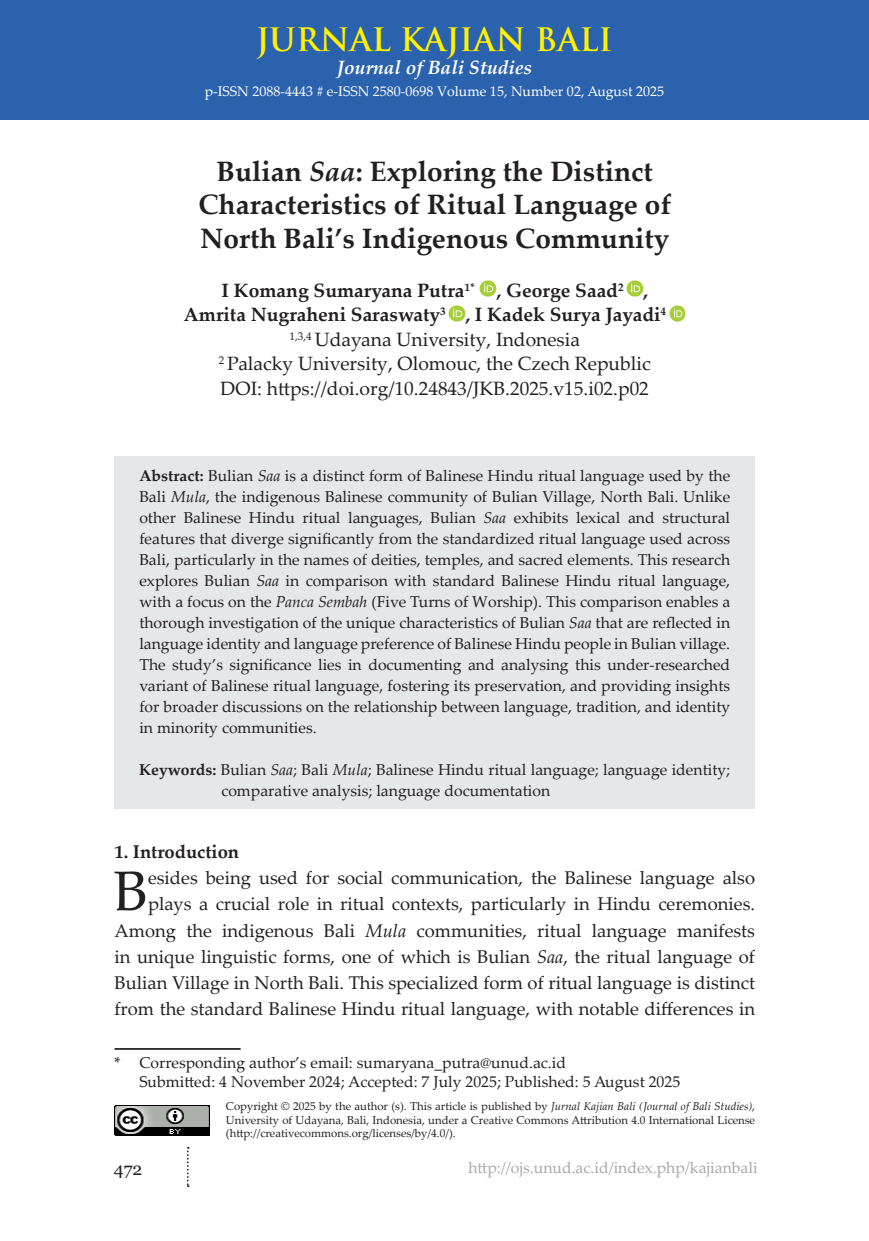
<style>
.page{position:relative;width:869px;height:1241px;background:#fff}
.page>*{position:absolute;margin:0;border:0;box-sizing:border-box;transform-origin:0 0}
.t1{font:56px "Palatino Linotype";color:#231f20}
.t2{font:700 31.5px "Trajan Pro";color:#fff101}
.t3{font:700 28px "Palatino Linotype";color:#231f20}
.Heading_1{font:19.25px "Palatino Linotype";color:#231f20}
.t4{font:700 19.25px "Palatino Linotype";color:#231f20}
.t5{font:italic 700 19.25px "Palatino Linotype";color:#fff}
.t6{font:18.38px/26.2px "Palatino Linotype";color:#231f20;text-align:right}
.Heading_1-2{font:700 18.38px "Palatino Linotype";color:#231f20}
.t7{font:17.5px "Georgia";color:#231f20}
.Heading_1-3{font:15.75px/21px "Palatino Linotype";color:#231f20;text-align:justify}
.t8{font:15.75px "Palatino Linotype";color:#a8a9ad}
.t9{font:14px "Palatino Linotype";color:#fff}
.t10{font:11.38px/13.7px "Palatino Linotype";color:#231f20;text-align:justify}
.s1{font-style:italic}
.s2{font-weight:700}
</style>
<div class="page">
<svg style="left:187px;top:1147px;width:2px;height:39px"></svg>
<div style="left:0;top:0;width:868px;height:119px;background:#2b62ae"></div>
<div style="left:114px;top:456px;width:640px;height:353px;background:#e6e7e9"></div>
<img style="left:479px;top:280px;width:17px;height:17px">
<img style="left:626px;top:280px;width:16px;height:17px">
<img style="left:448px;top:305px;width:17px;height:16px">
<img style="left:669px;top:305px;width:16px;height:16px">
<hr style="left:114px;top:1047px;width:126px;height:2px;background:#231f20">
<img style="left:114px;top:1105px;width:95px;height:30px">
<h2 class="t2" style="left:256px;top:20px;width:358px">JURNAL KAJIAN BALI</h2>
<p class="t5" style="left:336px;top:53px;width:197px">Journal of Bali Studies</p>
<p class="t9" style="left:205px;top:82px;width:460px">p-ISSN 2088-4443 # e-ISSN 2580-0698 Volume 15, Number 02, August 2025</p>
<p class="t3" style="left:216px;top:151px;width:437px">Bulian <span class="s1">Saa</span>: Exploring the Distinct</p>
<p class="t3" style="left:198px;top:185px;width:474px">Characteristics of Ritual Language of</p>
<p class="t3" style="left:200px;top:218px;width:470px">North Bali’s Indigenous Community</p>
<p class="t4" style="left:221px;top:276px;width:427px">I Komang Sumaryana Putra<sup>1*</sup> , George Saad<sup>2</sup> ,</p>
<p class="t4" style="left:184px;top:301px;width:483px">Amrita Nugraheni Saraswaty<sup>3</sup> , I Kadek Surya Jayadi<sup>4</sup></p>
<p class="Heading_1" style="left:289px;top:325px;width:292px"><sup>1,3,4</sup> Udayana University, Indonesia</p>
<p class="Heading_1" style="left:219px;top:350px;width:433px"><sup>2</sup> Palacky University, Olomouc, the Czech Republic</p>
<p class="Heading_1" style="left:220px;top:374px;width:429px">DOI: https://doi.org/10.24843/JKB.2025.v15.i02.p02</p>
<p class="Heading_1-3" style="left:139px;top:464px;width:592px"><span class="s2">Abstract:</span> Bulian <span class="s1">Saa</span> is a distinct form of Balinese Hindu ritual language used by the Bali <span class="s1">Mula</span>, the indigenous Balinese community of Bulian Village, North Bali. Unlike other Balinese Hindu ritual languages, Bulian <span class="s1">Saa</span> exhibits lexical and structural features that diverge significantly from the standardized ritual language used across Bali, particularly in the names of deities, temples, and sacred elements. This research explores Bulian <span class="s1">Saa</span> in comparison with standard Balinese Hindu ritual language, with a focus on the <span class="s1">Panca Sembah</span> (Five Turns of Worship). This comparison enables a thorough investigation of the unique characteristics of Bulian <span class="s1">Saa</span> that are reflected in language identity and language preference of Balinese Hindu people in Bulian village.<br>The study’s significance lies in documenting and analysing this under-researched variant of Balinese ritual language, fostering its preservation, and providing insights for broader discussions on the relationship between language, tradition, and identity in minority communities.</p>
<p class="Heading_1-3" style="left:221px;top:758px;width:510px;text-indent:-82px"><span class="s2">Keywords:</span> Bulian <span class="s1">Saa</span>; Bali <span class="s1">Mula</span>; Balinese Hindu ritual language; language identity; comparative analysis; language documentation</p>
<p class="Heading_1-2" style="left:114px;top:838px;width:126px">1. Introduction</p>
<p class="t1" style="left:114px;top:851px;width:36px">B</p>
<p class="t6" style="left:114px;top:863px;width:641px">esides being used for social communication, the Balinese language also plays a crucial role in ritual contexts, particularly in Hindu ceremonies.<br>Among the indigenous Bali <span class="s1">Mula</span> communities, ritual language manifests in unique linguistic forms, one of which is Bulian <span class="s1">Saa</span>, the ritual language of Bulian Village in North Bali. This specialized form of ritual language is distinct from the standard Balinese Hindu ritual language, with notable differences in</p>
<p class="Heading_1-3" style="left:114px;top:1051px;width:453px">* Corresponding author’s email: sumaryana_putra@unud.ac.id</p>
<p class="Heading_1-3" style="left:139px;top:1070px;width:542px">Submitted: 4 November 2024; Accepted: 7 July 2025; Published: 5 August 2025</p>
<p class="t10" style="left:226px;top:1098px;width:530px">Copyright © 2025 by the author (s). This article is published by <span class="s1">Jurnal Kajian Bali (Journal of Bali Studies)</span>, University of Udayana, Bali, Indonesia, under a Creative Commons Attribution 4.0 International License (http://creativecommons.org/licenses/by/4.0/).</p>
<p class="t7" style="left:114px;top:1157px;width:30px">472</p>
<p class="t8" style="left:468px;top:1156px;width:290px">http://ojs.unud.ac.id/index.php/kajianbali</p>
</div>
